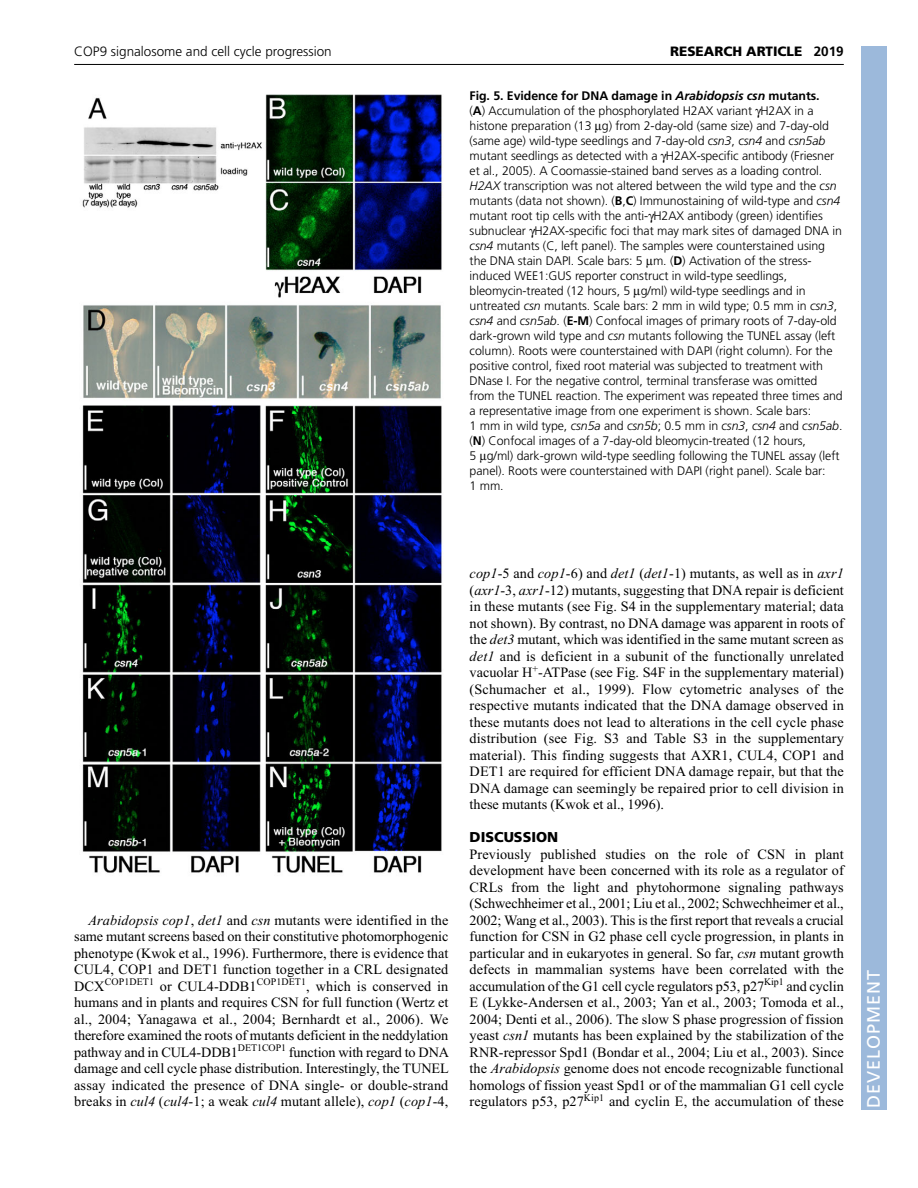
<style>
.page{position:relative;width:918px;height:1188px;background:#fff}
.page>*{position:absolute;margin:0;border:0;box-sizing:border-box;transform-origin:0 0}
.t1{font:18px "Frutiger LT Std";letter-spacing:.055em;color:#fff}
.t2{font:14.25px/16.5px "Times New Roman";letter-spacing:.005em;color:#000;text-align:justify}
.t3{font:900 14.25px "Frutiger LT Std";color:#000}
.t4{font:300 13.5px "Frutiger LT Std";color:#000}
.t5{font:900 13.5px "Frutiger LT Std";color:#000}
.t6{font:300 12.3px/15px "Frutiger LT Std";letter-spacing:-.005em;color:#000}
.s1{font-weight:700}
.s2{font-weight:700;font-style:italic}
.s3{font-style:italic}
</style>
<div class="page">
<hr style="left:74px;top:64px;width:770px;height:1px;background:#000">
<img style="left:82px;top:94px;width:361px;height:779px">
<div style="left:861px;top:46px;width:25px;height:1064px;background:#9cb9db"></div>
<p class="t4" style="left:74px;top:46px;width:259px">COP9 signalosome and cell cycle progression</p>
<p class="t5" style="left:670px;top:46px;width:175px">RESEARCH ARTICLE <span class="s1">2019</span></p>
<p class="t6" style="left:470px;top:89px;width:375px"><span class="s1">Fig. 5. Evidence for DNA damage in</span> <span class="s2">Arabidopsis csn</span> <span class="s1">mutants.<br></span>(<span class="s1">A</span>) Accumulation of the phosphorylated H2AX variant H2AX in a histone preparation (13 g) from 2-day-old (same size) and 7-day-old (same age) wild-type seedlings and 7-day-old <span class="s3">csn3</span>, <span class="s3">csn4</span> and <span class="s3">csn5ab </span>mutant seedlings as detected with a H2AX-specific antibody (Friesner et al., 2005). A Coomassie-stained band serves as a loading control.<br><span class="s3">H2AX</span> transcription was not altered between the wild type and the <span class="s3">csn </span>mutants (data not shown). (<span class="s1">B</span>,<span class="s1">C</span>) Immunostaining of wild-type and <span class="s3">csn4 </span>mutant root tip cells with the anti- H2AX antibody (green) identifies subnuclear H2AX-specific foci that may mark sites of damaged DNA in <span class="s3">csn4</span> mutants (C, left panel). The samples were counterstained using the DNA stain DAPI. Scale bars: 5 m. (<span class="s1">D</span>) Activation of the stress&shy;induced WEE1:GUS reporter construct in wild-type seedlings, bleomycin-treated (12 hours, 5 g/ml) wild-type seedlings and in untreated <span class="s3">csn</span> mutants. Scale bars: 2 mm in wild type; 0.5 mm in <span class="s3">csn3</span>, <span class="s3">csn4</span> and <span class="s3">csn5ab</span>. (<span class="s1">E-M</span>) Confocal images of primary roots of 7-day-old dark-grown wild type and <span class="s3">csn</span> mutants following the TUNEL assay (left column). Roots were counterstained with DAPI (right column). For the positive control, fixed root material was subjected to treatment with DNase I. For the negative control, terminal transferase was omitted from the TUNEL reaction. The experiment was repeated three times and a representative image from one experiment is shown. Scale bars:<br>1 mm in wild type, <span class="s3">csn5a</span> and <span class="s3">csn5b</span>; 0.5 mm in <span class="s3">csn3</span>, <span class="s3">csn4</span> and <span class="s3">csn5ab</span>. (<span class="s1">N</span>) Confocal images of a 7-day-old bleomycin-treated (12 hours,<br>5 g/ml) dark-grown wild-type seedling following the TUNEL assay (left panel). Roots were counterstained with DAPI (right panel). Scale bar:<br>1 mm.</p>
<p class="t2" style="left:74px;top:913px;width:376px;text-indent:14px"><span class="s3">Arabidopsis cop1</span>, <span class="s3">det1</span> and <span class="s3">csn</span> mutants were identified in the same mutant screens based on their constitutive photomorphogenic phenotype (Kwok et al., 1996). Furthermore, there is evidence that CUL4, COP1 and DET1 function together in a CRL designated DCX<sup>COP1DET1</sup> or CUL4-DDB1<sup>COP1DET1</sup>, which is conserved in humans and in plants and requires CSN for full function (Wertz et al., 2004; Yanagawa et al., 2004; Bernhardt et al., 2006). We therefore examined the roots of mutants deficient in the neddylation pathway and in CUL4-DDB1<sup>DET1COP1</sup> function with regard to DNA damage and cell cycle phase distribution. Interestingly, the TUNEL assay indicated the presence of DNA single- or double-strand breaks in <span class="s3">cul4</span> (<span class="s3">cul4</span>-1; a weak <span class="s3">cul4</span> mutant allele), <span class="s3">cop1</span> (<span class="s3">cop1</span>-4,</p>
<p class="t2" style="left:470px;top:567px;width:376px"><span class="s3">cop1</span>-5 and <span class="s3">cop1</span>-6) and <span class="s3">det1</span> (<span class="s3">det1</span>-1) mutants, as well as in <span class="s3">axr1 </span>(<span class="s3">axr1</span>-3, <span class="s3">axr1</span>-12) mutants, suggesting that DNA repair is deficient in these mutants (see Fig. S4 in the supplementary material; data not shown). By contrast, no DNA damage was apparent in roots of the <span class="s3">det3</span> mutant, which was identified in the same mutant screen as <span class="s3">det1</span> and is deficient in a subunit of the functionally unrelated vacuolar H<sup>+</sup>-ATPase (see Fig. S4F in the supplementary material) (Schumacher et al., 1999). Flow cytometric analyses of the respective mutants indicated that the DNA damage observed in these mutants does not lead to alterations in the cell cycle phase distribution (see Fig. S3 and Table S3 in the supplementary material). This finding suggests that AXR1, CUL4, COP1 and DET1 are required for efficient DNA damage repair, but that the DNA damage can seemingly be repaired prior to cell division in these mutants (Kwok et al., 1996).</p>
<p class="t3" style="left:470px;top:832px;width:90px">DISCUSSION</p>
<p class="t2" style="left:470px;top:847px;width:376px">Previously published studies on the role of CSN in plant development have been concerned with its role as a regulator of CRLs from the light and phytohormone signaling pathways (Schwechheimer et al., 2001; Liu et al., 2002; Schwechheimer et al., 2002; Wang et al., 2003). This is the first report that reveals a crucial function for CSN in G2 phase cell cycle progression, in plants in particular and in eukaryotes in general. So far, <span class="s3">csn</span> mutant growth defects in mammalian systems have been correlated with the accumulation of the G1 cell cycle regulators p53, p27<sup>Kip1</sup> and cyclin E (Lykke-Andersen et al., 2003; Yan et al., 2003; Tomoda et al., 2004; Denti et al., 2006). The slow S phase progression of fission yeast <span class="s3">csn1</span> mutants has been explained by the stabilization of the RNR-repressor Spd1 (Bondar et al., 2004; Liu et al., 2003). Since the <span class="s3">Arabidopsis</span> genome does not encode recognizable functional homologs of fission yeast Spd1 or of the mammalian G1 cell cycle regulators p53, p27<sup>Kip1</sup> and cyclin E, the accumulation of these</p>
<p class="t1" style="left:863px;top:1108px;width:140px;rotate:-90deg">DEVELOPMENT</p>
</div>
